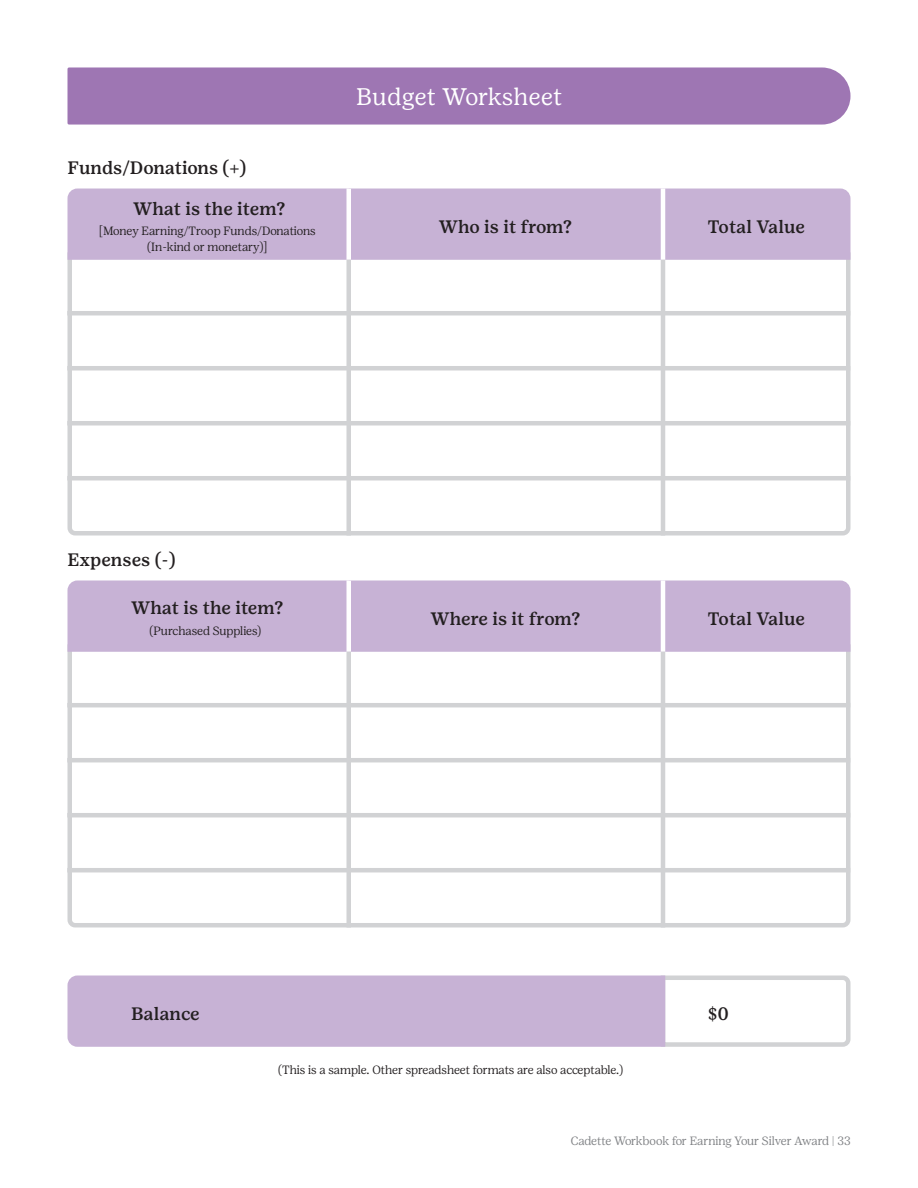
<style>
.page{position:relative;width:918px;height:1188px;background:#fff}
.page>*{position:absolute;margin:0;border:0;box-sizing:border-box;transform-origin:0 0}
.Headline{font:24px "Girl Scout Text";color:#fff}
.Chart_header{font:500 18px "Girl Scout Text";color:#231f20}
.Copy{font:300 12px/16.5px "Girl Scout Display";color:#231f20;text-align:center}
.t1{font:300 12px "Girl Scout Display";letter-spacing:-.01em;color:#808285}
</style>
<div class="page">
<div style="left:68px;top:67px;width:783px;height:58px;background:#9e76b3"></div>
<svg style="left:67px;top:262px;width:784px;height:274px"></svg>
<svg style="left:67px;top:654px;width:784px;height:274px"></svg>
<svg style="left:668px;top:975px;width:183px;height:72px"></svg>
<div style="left:67px;top:975px;width:601px;height:72px;background:#c7b2d5"></div>
<div style="left:67px;top:188px;width:784px;height:74px;background:#c7b2d5"></div>
<div style="left:67px;top:580px;width:784px;height:74px;background:#c7b2d5"></div>
<div style="left:346px;top:189px;width:5px;height:71px;background:#fff"></div>
<div style="left:346px;top:581px;width:5px;height:71px;background:#fff"></div>
<hr style="left:661px;top:189px;width:4px;height:71px;background:#fff">
<hr style="left:661px;top:581px;width:4px;height:71px;background:#fff">
<div style="left:346px;top:260px;width:5px;height:276px;background:#d1d2d4"></div>
<div style="left:346px;top:652px;width:5px;height:275px;background:#d1d2d4"></div>
<hr style="left:661px;top:260px;width:4px;height:276px;background:#d1d2d4">
<hr style="left:661px;top:652px;width:4px;height:275px;background:#d1d2d4">
<hr style="left:67px;top:311px;width:783px;height:4px;background:#d1d2d4">
<hr style="left:67px;top:703px;width:783px;height:4px;background:#d1d2d4">
<hr style="left:67px;top:366px;width:783px;height:4px;background:#d1d2d4">
<hr style="left:67px;top:758px;width:783px;height:4px;background:#d1d2d4">
<hr style="left:67px;top:421px;width:783px;height:4px;background:#d1d2d4">
<hr style="left:67px;top:813px;width:783px;height:4px;background:#d1d2d4">
<hr style="left:67px;top:476px;width:783px;height:4px;background:#d1d2d4">
<hr style="left:67px;top:868px;width:783px;height:4px;background:#d1d2d4">
<p class="Chart_header" style="left:68px;top:157px;width:180px">Funds/Donations (+)</p>
<p class="Chart_header" style="left:133px;top:198px;width:154px">What is the item?</p>
<p class="Copy" style="left:99px;top:222px;width:218px">[Money Earning/Troop Funds/Donations (In-kind or monetary)]</p>
<p class="Headline" style="left:356px;top:83px;width:208px">Budget Worksheet</p>
<p class="Chart_header" style="left:439px;top:216px;width:135px">Who is it from?</p>
<p class="Chart_header" style="left:68px;top:549px;width:110px">Expenses (-)</p>
<p class="Chart_header" style="left:131px;top:598px;width:154px">What is the item?</p>
<p class="Copy" style="left:149px;top:622px;width:113px">(Purchased Supplies)</p>
<p class="Chart_header" style="left:431px;top:608px;width:151px">Where is it from?</p>
<p class="Chart_header" style="left:708px;top:216px;width:99px">Total Value</p>
<p class="Chart_header" style="left:708px;top:608px;width:99px">Total Value</p>
<p class="Chart_header" style="left:131px;top:1003px;width:70px">Balance</p>
<p class="Copy" style="left:278px;top:1061px;width:347px">(This is a sample. Other spreadsheet formats are also acceptable.)</p>
<p class="Chart_header" style="left:708px;top:1003px;width:23px">$0</p>
<p class="t1" style="left:571px;top:1134px;width:281px">Cadette Workbook for Earning Your Silver Award | 33</p>
</div>
